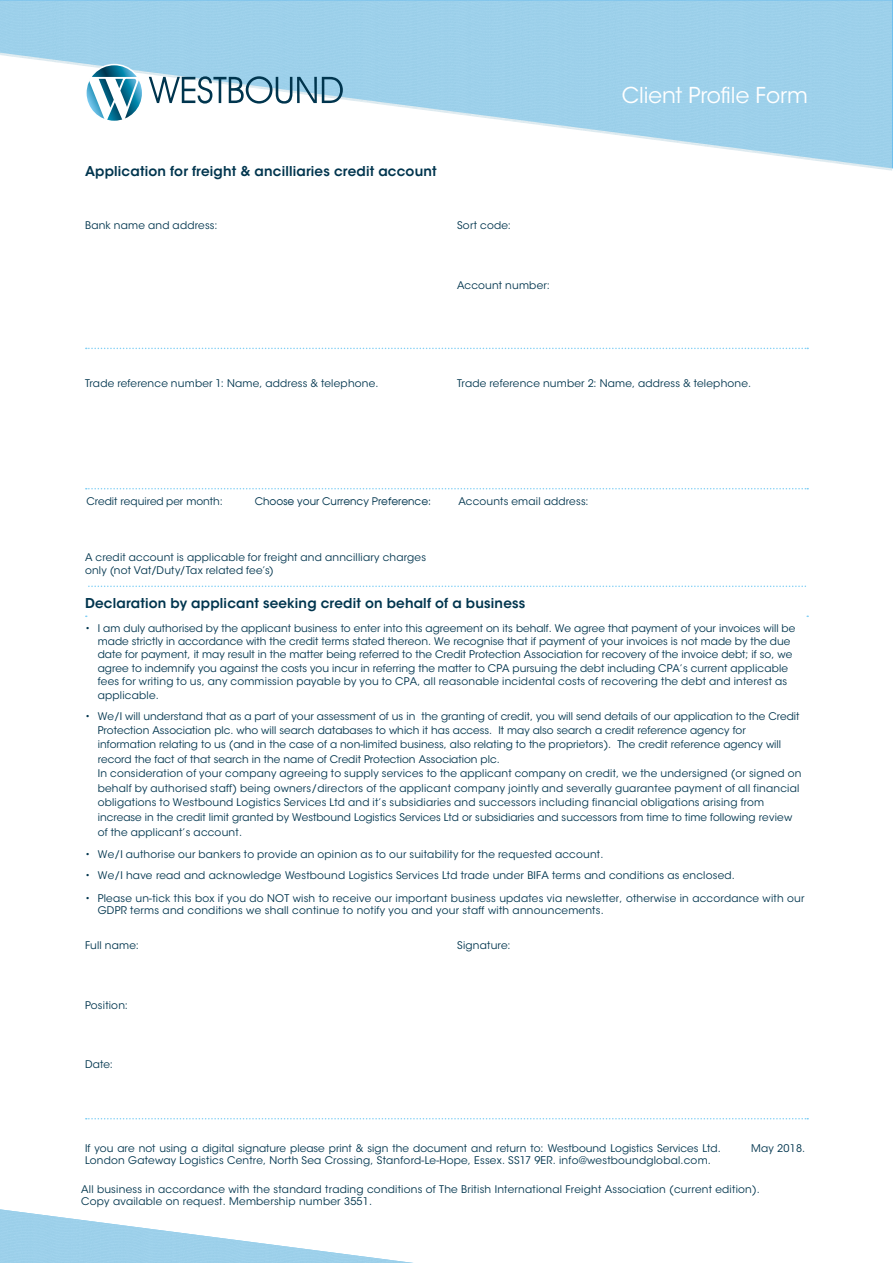
<style>
.page{position:relative;width:893px;height:1263px;background:#fff}
.page>*{position:absolute;margin:0;border:0;box-sizing:border-box;transform-origin:0 0}
.t1{font:21.75px "ITC Avant Garde Std";letter-spacing:-.005em;color:#fff}
.t2{font:600 13.5px "ITC Avant Garde Std";letter-spacing:.015em;color:#00354e}
.t3{font:10.5px/14.5px "ITC Avant Garde Std";letter-spacing:.015em;color:#00354e}
.t4{font:10.5px/12.6px "ITC Avant Garde Std";letter-spacing:.02em;color:#00354d}
.t5{font:10.5px "Avalon";color:#00354e}
</style>
<div class="page">
<img style="left:0;top:1209px;width:413px;height:54px">
<svg style="left:86px;top:65px;width:57px;height:56px"></svg>
<div style="left:85px;top:64px;width:59px;height:58px;border:2px solid #fff;border-radius:50%"></div>
<svg style="left:89px;top:77px;width:50px;height:43px"></svg>
<svg style="left:149px;top:76px;width:194px;height:28px"></svg>
<svg style="left:86px;top:348px;width:722px;height:1px"></svg>
<svg style="left:86px;top:488px;width:722px;height:1px"></svg>
<svg style="left:89px;top:585px;width:717px;height:2px"></svg>
<svg style="left:86px;top:1118px;width:722px;height:1px"></svg>
<p class="t2" style="left:85px;top:162px;width:353px">Application for freight &amp; ancilliaries credit account</p>
<p class="t3" style="left:85px;top:218px;width:134px">Bank name and address:</p>
<p class="t3" style="left:457px;top:218px;width:55px">Sort code:</p>
<p class="t3" style="left:457px;top:278px;width:94px">Account number:</p>
<h1 class="t1" style="left:622px;top:82px;width:188px">Client Profile Form</h1>
<p class="t3" style="left:85px;top:376px;width:295px">Trade reference number 1: Name, address &amp; telephone.</p>
<p class="t3" style="left:457px;top:376px;width:295px">Trade reference number 2: Name, address &amp; telephone.</p>
<p class="t3" style="left:86px;top:494px;width:138px">Credit required per month:</p>
<p class="t3" style="left:458px;top:494px;width:132px">Accounts email address:</p>
<p class="t5" style="left:255px;top:495px;width:178px">Choose your Currency Preference:</p>
<p class="t3" style="left:85px;top:550px;width:343px;line-height:13.5px">A credit account is applicable for freight and anncilliary charges only (not Vat/Duty/Tax related fee’s)</p>
<p class="t2" style="left:85px;top:595px;width:442px">Declaration by applicant seeking credit on behalf of a business</p>
<p class="t3" style="left:98px;top:621px;width:699px;line-height:13.5px;text-indent:-13px">• I am duly authorised by the applicant business to enter into this agreement on its behalf. We agree that payment of your invoices will be made strictly in accordance with the credit terms stated thereon. We recognise that if payment of your invoices is not made by the due date for payment, it may result in the matter being referred to the Credit Protection Association for recovery of the invoice debt; if so, we agree to indemnify you against the costs you incur in referring the matter to CPA pursuing the debt including CPA’s current applicable fees for writing to us, any commission payable by you to CPA, all reasonable incidental costs of recovering the debt and interest as applicable.</p>
<p class="t3" style="left:98px;top:708px;width:705px;text-indent:-13px">• We/I will understand that as a part of your assessment of us in the granting of credit, you will send details of our application to the Credit Protection Association plc. who will search databases to which it has access. It may also search a credit reference agency for information relating to us (and in the case of a non-limited business, also relating to the proprietors). The credit reference agency will record the fact of that search in the name of Credit Protection Association plc.<br>In consideration of your company agreeing to supply services to the applicant company on credit, we the undersigned (or signed on behalf by authorised staff) being owners/directors of the applicant company jointly and severally guarantee payment of all financial obligations to Westbound Logistics Services Ltd and it’s subsidiaries and successors including financial obligations arising from increase in the credit limit granted by Westbound Logistics Services Ltd or subsidiaries and successors from time to time following review of the applicant’s account.</p>
<p class="t3" style="left:85px;top:847px;width:520px">• We/I authorise our bankers to provide an opinion as to our suitability for the requested account.</p>
<p class="t3" style="left:85px;top:868px;width:651px">• We/I have read and acknowledge Westbound Logistics Services Ltd trade under BIFA terms and conditions as enclosed.</p>
<p class="t3" style="left:98px;top:892px;width:708px;line-height:12.6px;text-indent:-13px">• Please un-tick this box if you do NOT wish to receive our important business updates via newsletter, otherwise in accordance with our<br>GDPR terms and conditions we shall continue to notify you and your staff with announcements.</p>
<p class="t3" style="left:85px;top:938px;width:55px">Full name:</p>
<p class="t3" style="left:85px;top:998px;width:44px">Position:</p>
<p class="t3" style="left:85px;top:1057px;width:29px">Date:</p>
<p class="t3" style="left:457px;top:938px;width:55px">Signature:</p>
<p class="t3" style="left:85px;top:1141px;width:637px;line-height:12.6px">If you are not using a digital signature please print &amp; sign the document and return to: Westbound Logistics Services Ltd.<br>London Gateway Logistics Centre, North Sea Crossing, Stanford-Le-Hope, Essex. SS17 9ER. info@westboundglobal.com.</p>
<p class="t3" style="left:751px;top:1141px;width:56px">May 2018.</p>
<p class="t4" style="left:81px;top:1183px;width:680px">All business in accordance with the standard trading conditions of The British International Freight Association (current edition).<br>Copy available on request. Membership number 3551.</p>
</div>
